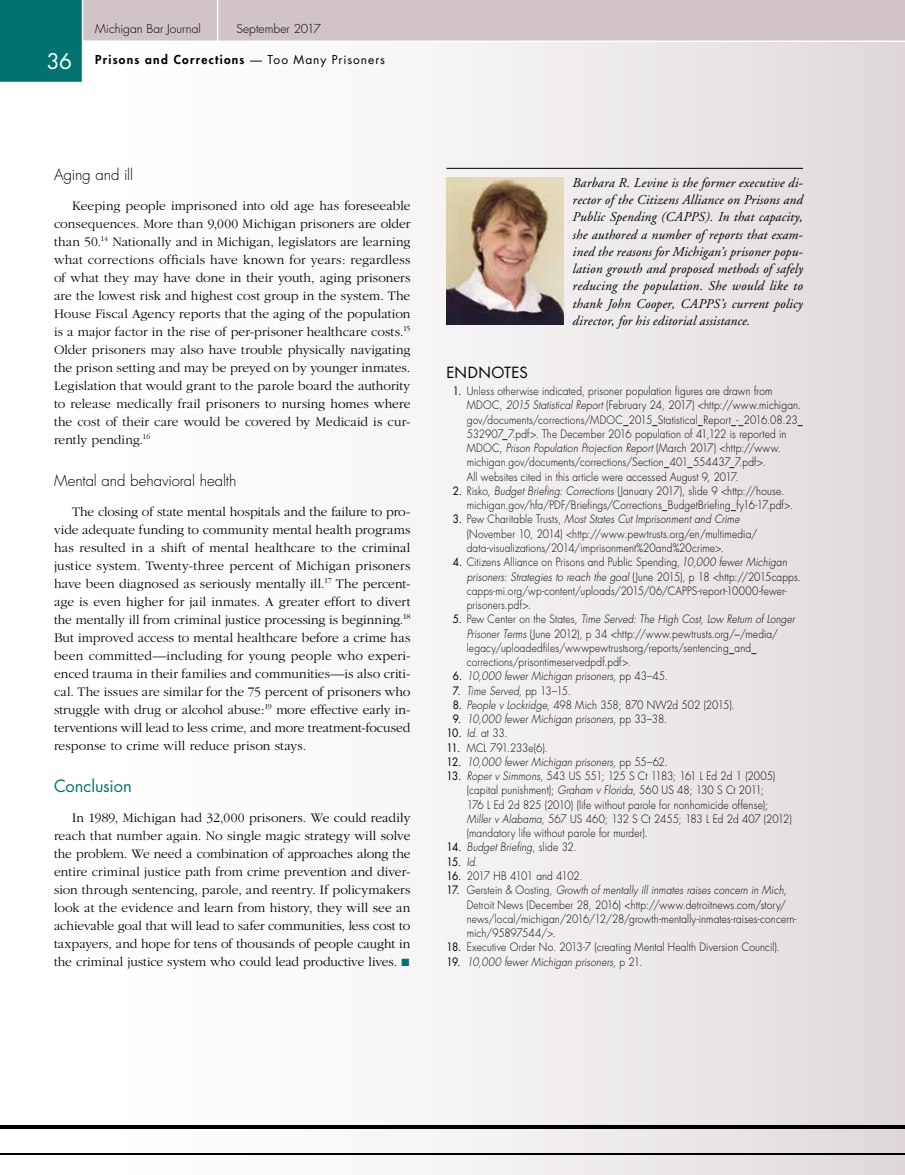
<style>
.page{position:relative;width:905px;height:1175px;background:#fff}
.page>*{position:absolute;margin:0;border:0;box-sizing:border-box;transform-origin:0 0}
.t1{font:21px "Futura";color:#fff}
.t2{font:16.5px "Futura";letter-spacing:-.005em;color:#007371}
.t3{font:300 15px "Futura";letter-spacing:-.01em;color:#000}
.t4{font:15px "Futura";letter-spacing:.025em;color:#000}
.t5{font:300 13.5px/18px "Garamond";color:#000;text-align:justify}
.t6{font:italic 13.5px/17.2px "Adobe Garamond";letter-spacing:.01em;color:#000;text-align:justify}
.t7{font:800 12px "Futura";letter-spacing:.105em;color:#000}
.t8{font:300 12px "Futura";letter-spacing:.005em;color:#000}
.t9{font:300 11.25px/14.2px "Futura";letter-spacing:.015em;color:#000;scale:.9 1}
.t10{font:italic 300 11.25px "Futura";letter-spacing:.015em;color:#000;scale:.9 1}
.t11{font:300 11.25px "Futura";letter-spacing:-.005em;color:#000;scale:.9 1}
.t12{font:300 11.25px "Futura";letter-spacing:-.055em;color:#000;scale:.9 1}
.t13{font:300 11.25px "Futura";letter-spacing:-.01em;color:#000;scale:.9 1}
.t14{font:11.25px "Futura";color:#000;scale:.9 1}
.s1{font-weight:400}
.s2{color:#007371}
.s3{font-style:italic}
.s4{font-weight:400;font-style:normal}
.s5{font-style:normal}
.s6{font-weight:300;font-style:italic}
.s7{font-weight:300}
</style>
<div class="page">
<div style="left:46px;top:0;width:858px;height:1174px;background:linear-gradient(to right,#fff,#e2dbdd)"></div>
<svg style="left:0;top:0;width:904px;height:84px"></svg>
<hr style="left:217px;top:0;width:1px;height:42px;background:#fff">
<hr style="left:0;top:1152px;width:904px;height:2px;background:#000">
<hr style="left:0;top:1125px;width:904px;height:3px;background:#000">
<hr style="left:446px;top:168px;width:356px;height:1px;background:#000">
<img style="left:446px;top:177px;width:117px;height:147px">
<h1 class="t1" style="left:47px;top:47px;width:27px">36</h1>
<p class="t8" style="left:95px;top:21px;width:107px">Michigan Bar Journal</p>
<p class="t8" style="left:236px;top:21px;width:86px">September 2017</p>
<p class="t7" style="left:95px;top:51px;width:291px">Prisons and Corrections <span class="s1">— Too Many Prisoners</span></p>
<p class="t3" style="left:54px;top:164px;width:81px">Aging and ill</p>
<p class="t5" style="left:54px;top:197px;width:358px;text-indent:18px">Keeping people imprisoned into old age has foreseeable consequences. More than 9,000 Michigan prisoners are older than 50.<sup>14</sup> Nationally and in Michigan, legislators are learning what corrections officials have known for years: regardless of what they may have done in their youth, aging prisoners are the lowest risk and highest cost group in the system. The House Fiscal Agency reports that the aging of the population is a major factor in the rise of per-prisoner healthcare costs.<sup>15<br></sup>Older prisoners may also have trouble physically navigating the prison setting and may be preyed on by younger inmates.<br>Legislation that would grant to the parole board the authority to release medically frail prisoners to nursing homes where the cost of their care would be covered by Medicaid is cur&shy;rently pending.<sup>16</sup></p>
<p class="t3" style="left:54px;top:470px;width:184px">Mental and behavioral health</p>
<p class="t5" style="left:54px;top:503px;width:358px;text-indent:18px">The closing of state mental hospitals and the failure to pro&shy;vide adequate funding to community mental health programs has resulted in a shift of mental healthcare to the criminal justice system. Twenty-three percent of Michigan prisoners have been diagnosed as seriously mentally ill.<sup>17</sup> The percent&shy;age is even higher for jail inmates. A greater effort to divert the mentally ill from criminal justice processing is beginning.<sup>18<br></sup>But improved access to mental healthcare before a crime has been committed—including for young people who experi&shy;enced trauma in their families and communities—is also criti&shy;cal. The issues are similar for the 75 percent of prisoners who struggle with drug or alcohol abuse:<sup>19</sup> more effective early in&shy;terventions will lead to less crime, and more treatment-focused response to crime will reduce prison stays.</p>
<p class="t2" style="left:54px;top:774px;width:79px">Conclusion</p>
<p class="t5" style="left:54px;top:809px;width:358px;text-indent:18px">In 1989, Michigan had 32,000 prisoners. We could readily reach that number again. No single magic strategy will solve the problem. We need a combination of approaches along the entire criminal justice path from crime prevention and diver&shy;sion through sentencing, parole, and reentry. If policymakers look at the evidence and learn from history, they will see an achievable goal that will lead to safer communities, less cost to taxpayers, and hope for tens of thousands of people caught in the criminal justice system who could lead productive lives. <span class="s2">■</span></p>
<p class="t6" style="left:572px;top:174px;width:232px">Barbara R. Levine is the former executive di&shy;rector of the Citizens Alliance on Prisons and Public Spending (CAPPS). In that capacity, she authored a number of reports that exam&shy;ined the reasons for Michigan’s prisoner popu&shy;lation growth and proposed methods of safely reducing the population. She would like to thank John Cooper, CAPPS’s current policy director, for his editorial assistance.</p>
<p class="t4" style="left:446px;top:362px;width:83px">ENDNOTES</p>
<p class="t9" style="left:466px;top:384px;width:375px;text-indent:-14px"><span class="s1">1.</span> Unless otherwise indicated, prisoner population figures are drawn from MDOC, <span class="s3">2015 Statistical Report</span> (February 24, 2017) &lt;http://www.michigan. gov/documents/corrections/MDOC_2015_Statistical_Report_-_2016.08.23_ 532907_7.pdf&gt;. The December 2016 population of 41,122 is reported in MDOC, <span class="s3">Prison Population Projection Report</span> (March 2017) &lt;http://www. michigan.gov/documents/corrections/Section_401_554437_7.pdf&gt;.<br>All websites cited in this article were accessed August 9, 2017.</p>
<p class="t9" style="left:466px;top:484px;width:364px;text-indent:-14px"><span class="s1">2.</span> Risko, <span class="s3">Budget Briefing: Corrections</span> (January 2017), slide 9 &lt;http://house. michigan.gov/hfa/PDF/Briefings/Corrections_BudgetBriefing_fy16-17.pdf&gt;.</p>
<p class="t9" style="left:466px;top:512px;width:324px;text-indent:-14px"><span class="s1">3.</span> Pew Charitable Trusts, <span class="s3">Most States Cut Imprisonment and Crime </span>(November 10, 2014) &lt;http://www.pewtrusts.org/en/multimedia/ data-visualizations/2014/imprisonment%20and%20crime&gt;.</p>
<p class="t9" style="left:466px;top:555px;width:373px;text-indent:-14px"><span class="s1">4.</span> Citizens Alliance on Prisons and Public Spending, <span class="s3">10,000 fewer Michigan prisoners: Strategies to reach the goal</span> (June 2015), p 18 &lt;http://2015capps. capps-mi.org/wp-content/uploads/2015/06/CAPPS-report-10000-fewer&shy;prisoners.pdf&gt;.</p>
<p class="t9" style="left:466px;top:612px;width:366px;text-indent:-14px"><span class="s1">5.</span> Pew Center on the States, <span class="s3">Time Served: The High Cost, Low Return of Longer Prisoner Terms</span> (June 2012), p 34 &lt;http://www.pewtrusts.org/~/media/ legacy/uploadedfiles/wwwpewtrustsorg/reports/sentencing_and_ corrections/prisontimeservedpdf.pdf&gt;.</p>
<p class="t10" style="left:453px;top:669px;width:240px"><span class="s4">6.</span> 10,000 fewer Michigan prisoners<span class="s5">, pp 43–45.</span></p>
<p class="t10" style="left:453px;top:683px;width:133px"><span class="s4">7.</span> Time Served<span class="s5">, pp 13–15.</span></p>
<p class="t11" style="left:453px;top:697px;width:314px"><span class="s1">8.</span> <span class="s3">People v Lockridge</span>, 498 Mich 358; 870 NW2d 502 (2015).</p>
<p class="t10" style="left:453px;top:712px;width:240px"><span class="s4">9.</span> 10,000 fewer Michigan prisoners<span class="s5">, pp 33–38.</span></p>
<p class="t9" style="left:446px;top:726px;width:69px"><span class="s1">10.</span> <span class="s3">Id</span>. at 33.</p>
<p class="t13" style="left:446px;top:740px;width:114px"><span class="s1">11.</span> MCL 791.233e(6).</p>
<p class="t10" style="left:446px;top:754px;width:247px"><span class="s4">12.</span> 10,000 fewer Michigan prisoners<span class="s5">, pp 55–62.</span></p>
<p class="t9" style="left:466px;top:769px;width:362px;text-indent:-20px"><span class="s1">13.</span> <span class="s3">Roper v Simmons</span>, 543 US 551; 125 S Ct 1183; 161 L Ed 2d 1 (2005) (capital punishment); <span class="s3">Graham v Florida</span>, 560 US 48; 130 S Ct 2011;<br>176 L Ed 2d 825 (2010) (life without parole for nonhomicide offense); <span class="s3">Miller v Alabama</span>, 567 US 460; 132 S Ct 2455; 183 L Ed 2d 407 (2012) (mandatory life without parole for murder).</p>
<p class="t10" style="left:446px;top:840px;width:146px"><span class="s4">14.</span> Budget Briefing<span class="s5">, slide 32.</span></p>
<p class="t14" style="left:446px;top:853px;width:36px">15. <span class="s6">Id</span><span class="s7">.</span></p>
<p class="t12" style="left:446px;top:868px;width:153px"><span class="s1">16.</span> 2017 HB 4101 and 4102.</p>
<p class="t9" style="left:466px;top:883px;width:368px;text-indent:-20px"><span class="s1">17.</span> Gerstein &amp; Oosting, <span class="s3">Growth of mentally ill inmates raises concern in Mich</span>, Detroit News (December 28, 2016) &lt;http://www.detroitnews.com/story/ news/local/michigan/2016/12/28/growth-mentally-inmates-raises-concern&shy;mich/95897544/&gt;.</p>
<p class="t9" style="left:446px;top:940px;width:371px"><span class="s1">18.</span> Executive Order No. 2013-7 (creating Mental Health Diversion Council).</p>
<p class="t10" style="left:446px;top:954px;width:219px"><span class="s4">19.</span> 10,000 fewer Michigan prisoners<span class="s5">, p 21.</span></p>
</div>
